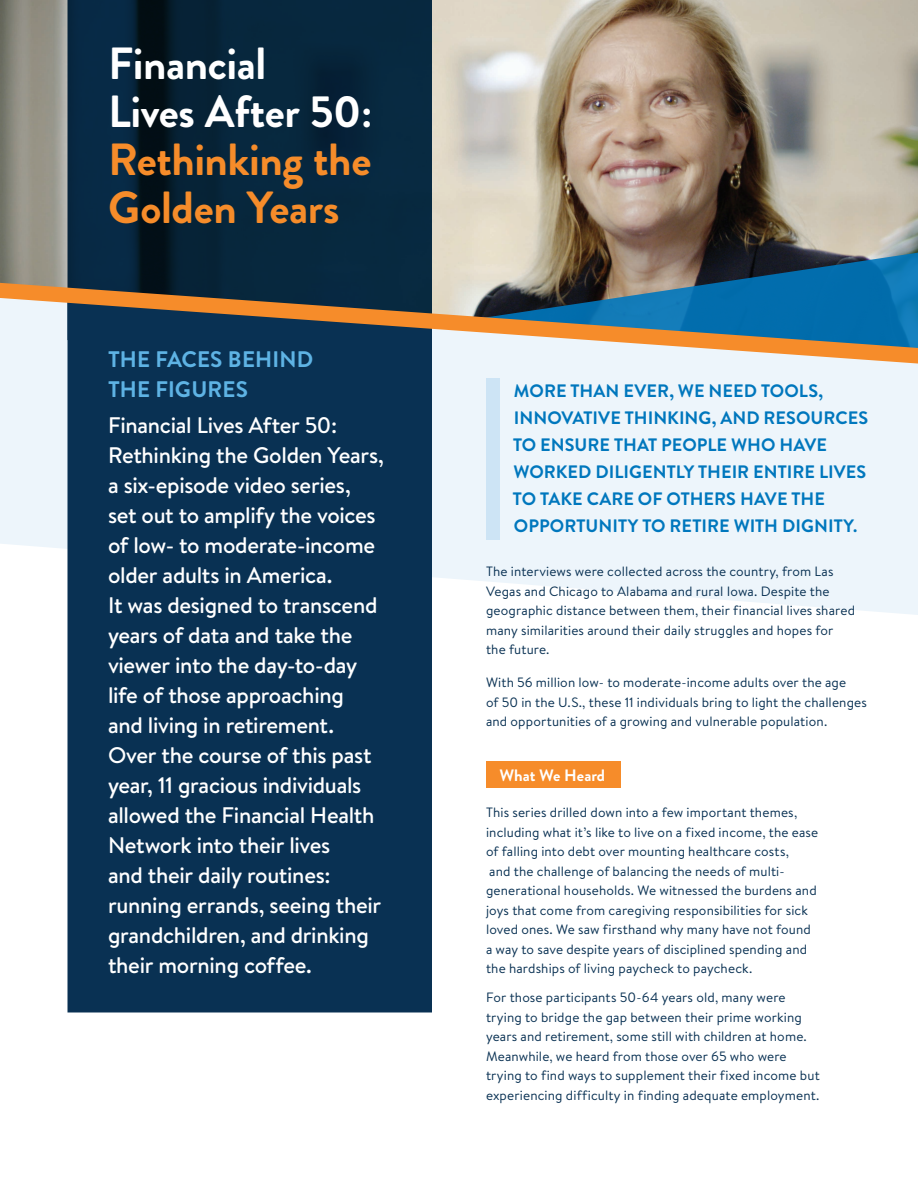
<style>
.page{position:relative;width:918px;height:1188px;background:#fff}
.page>*{position:absolute;margin:0;border:0;box-sizing:border-box;transform-origin:0 0}
.t1{font:700 45px/48px "Brandon Grotesque";letter-spacing:-.01em;color:#f68c2a}
.t2{font:700 45px/48px "Brandon Grotesque";letter-spacing:-.01em;color:#fff}
.t3{font:500 22.5px/30px "Brandon Text";letter-spacing:-.015em;color:#fff}
.t4{font:700 22.5px/30px "Brandon Text";letter-spacing:.01em;color:#5eb3e4}
.t5{font:700 18px/27px "Brandon Grotesque";color:#0077bd}
.t6{font:700 16.5px "Brandon Grotesque";letter-spacing:-.005em;color:#fff}
.t7{font:13.5px/19.5px "Brandon Text";letter-spacing:.01em;color:#093153}
</style>
<div class="page">
<img style="left:0;top:0;width:918px;height:283px">
<svg style="left:0;top:364px;width:918px;height:251px;background:#eef6fb"></svg>
<svg style="left:68px;top:0;width:364px;height:283px;background:#06243a"></svg>
<div style="left:68px;top:364px;width:364px;height:648px;background:#093153"></div>
<svg style="left:446px;top:251px;width:472px;height:32px;background:#657378"></svg>
<svg style="left:0;top:283px;width:918px;height:81px;background:#68797f"></svg>
<div style="left:486px;top:378px;width:14px;height:162px;background:#cde4f5"></div>
<div style="left:486px;top:761px;width:135px;height:27px;background:#f68c2a"></div>
<h1 class="t2" style="left:108px;top:40px;width:266px">Financial<br>Lives After 50:</h1>
<h1 class="t1" style="left:108px;top:136px;width:265px">Rethinking the<br>Golden Years</h1>
<h2 class="t4" style="left:108px;top:343px;width:207px">THE FACES BEHIND<br>THE FIGURES</h2>
<p class="t3" style="left:108px;top:410px;width:277px">Financial Lives After 50:<br>Rethinking the Golden Years, a six-episode video series, set out to amplify the voices of low- to moderate-income older adults in America.<br>It was designed to transcend years of data and take the viewer into the day-to-day life of those approaching and living in retirement.<br>Over the course of this past year, 11 gracious individuals allowed the Financial Health<br>Network into their lives<br>and their daily routines: running errands, seeing their grandchildren, and drinking their morning coffee.</p>
<h3 class="t5" style="left:513px;top:378px;width:357px">MORE THAN EVER, WE NEED TOOLS, INNOVATIVE THINKING, AND RESOURCES TO ENSURE THAT PEOPLE WHO HAVE WORKED DILIGENTLY THEIR ENTIRE LIVES TO TAKE CARE OF OTHERS HAVE THE OPPORTUNITY TO RETIRE WITH DIGNITY.</h3>
<p class="t7" style="left:486px;top:562px;width:371px">The interviews were collected across the country, from Las Vegas and Chicago to Alabama and rural Iowa. Despite the geographic distance between them, their financial lives shared many similarities around their daily struggles and hopes for the future.</p>
<p class="t7" style="left:486px;top:673px;width:382px">With 56 million low- to moderate-income adults over the age<br>of 50 in the U.S., these 11 individuals bring to light the challenges and opportunities of a growing and vulnerable population.</p>
<p class="t6" style="left:500px;top:763px;width:107px">What We Heard</p>
<p class="t7" style="left:486px;top:802px;width:334px">This series drilled down into a few important themes, including what it’s like to live on a fixed income, the ease of falling into debt over mounting healthcare costs,<br>and the challenge of balancing the needs of multi&shy;generational households. We witnessed the burdens and joys that come from caregiving responsibilities for sick loved ones. We saw firsthand why many have not found a way to save despite years of disciplined spending and the hardships of living paycheck to paycheck.</p>
<p class="t7" style="left:486px;top:987px;width:335px">For those participants 50-64 years old, many were trying to bridge the gap between their prime working years and retirement, some still with children at home.<br>Meanwhile, we heard from those over 65 who were trying to find ways to supplement their fixed income but experiencing difficulty in finding adequate employment.</p>
</div>
